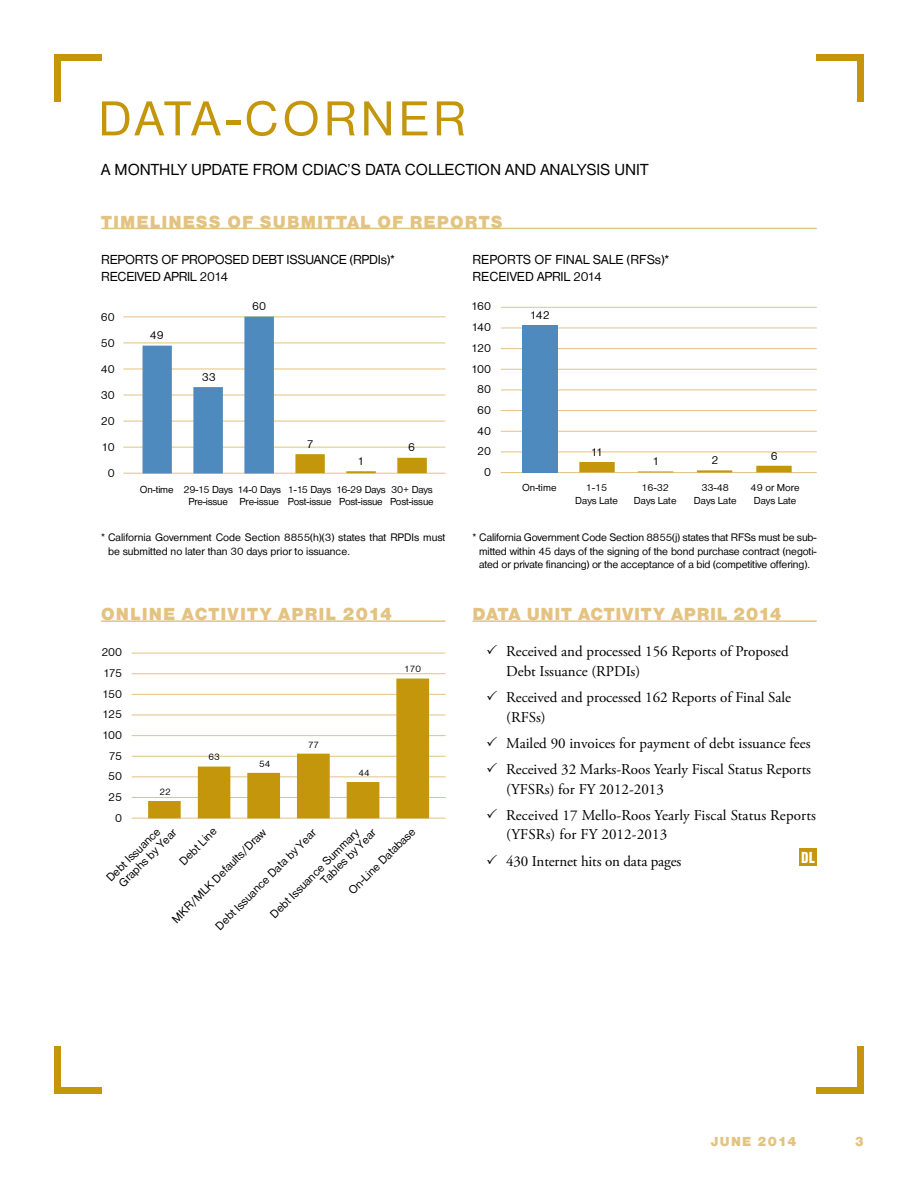
<style>
.page{position:relative;width:918px;height:1188px;background:#fff}
.page>*{position:absolute;margin:0;border:0;box-sizing:border-box;transform-origin:0 0}
.t1{font:51px "Nimbus San D";letter-spacing:.075em;color:#c4960c}
.t2{font:18px "Nimbus San D Blac";letter-spacing:.06em;color:#e2c381}
.t3{font:18px "Nimbus San D Blac";letter-spacing:.04em;color:#e2c381}
.t4{font:16.5px "Nimbus San D";color:#000}
.t5{font:16.5px "Nimbus San D Blac Cond";color:#fff}
.t6{font:15px/26.2px "Adobe Garamond Pro";color:#000}
.t7{font:13.5px/16.2px "Nimbus San D";letter-spacing:-.02em;color:#000}
.t8{font:13.5px/16.2px "Nimbus San D";color:#000}
.t9{font:13.5px "Nimbus San D Blac";letter-spacing:.1em;color:#e2c381}
.t10{font:12px/20.7px "Nimbus San D";color:#000}
.t11{font:11.25px/13.5px "Nimbus San D";color:#000}
.t12{font:10.5px/12.1px "Nimbus San D";letter-spacing:-.01em;color:#000;text-align:center}
.t13{font:9.75px "Nimbus San D";color:#000}
</style>
<div class="page">
<div style="left:858px;top:1046px;width:6px;height:48px;background:#c4960c"></div>
<div style="left:817px;top:1087px;width:47px;height:7px;background:#c4960c"></div>
<div style="left:817px;top:54px;width:47px;height:6px;background:#c4960c"></div>
<div style="left:858px;top:54px;width:6px;height:47px;background:#c4960c"></div>
<div style="left:54px;top:1087px;width:47px;height:7px;background:#c4960c"></div>
<div style="left:54px;top:1046px;width:6px;height:48px;background:#c4960c"></div>
<div style="left:54px;top:54px;width:6px;height:47px;background:#c4960c"></div>
<div style="left:54px;top:54px;width:47px;height:6px;background:#c4960c"></div>
<hr style="left:472px;top:620px;width:345px;height:2px;background:#e2c381">
<hr style="left:101px;top:620px;width:345px;height:2px;background:#e2c381">
<hr style="left:101px;top:228px;width:716px;height:1px;background:#e2c381">
<hr style="left:123px;top:316px;width:323px;height:1px;background:#e2c381">
<hr style="left:123px;top:369px;width:323px;height:1px;background:#e2c381">
<hr style="left:123px;top:421px;width:323px;height:1px;background:#e2c381">
<hr style="left:123px;top:473px;width:323px;height:1px;background:#e2c381">
<hr style="left:123px;top:343px;width:323px;height:1px;background:#e2c381">
<hr style="left:123px;top:395px;width:323px;height:1px;background:#e2c381">
<hr style="left:123px;top:447px;width:323px;height:1px;background:#e2c381">
<svg style="left:143px;top:317px;width:131px;height:157px"></svg>
<svg style="left:295px;top:454px;width:132px;height:19px"></svg>
<hr style="left:501px;top:307px;width:316px;height:1px;background:#e2c381">
<hr style="left:501px;top:348px;width:316px;height:1px;background:#e2c381">
<hr style="left:501px;top:472px;width:316px;height:1px;background:#e2c381">
<hr style="left:501px;top:328px;width:316px;height:1px;background:#e2c381">
<hr style="left:501px;top:410px;width:316px;height:1px;background:#e2c381">
<hr style="left:501px;top:369px;width:316px;height:1px;background:#e2c381">
<hr style="left:501px;top:431px;width:316px;height:1px;background:#e2c381">
<hr style="left:501px;top:390px;width:316px;height:1px;background:#e2c381">
<hr style="left:501px;top:452px;width:316px;height:1px;background:#e2c381">
<svg style="left:579px;top:462px;width:213px;height:10px"></svg>
<div style="left:522px;top:325px;width:36px;height:147px;background:#4f8abe"></div>
<hr style="left:132px;top:653px;width:314px;height:1px;background:#e2c381">
<hr style="left:132px;top:694px;width:314px;height:1px;background:#e2c381">
<hr style="left:132px;top:818px;width:314px;height:1px;background:#e2c381">
<hr style="left:132px;top:673px;width:314px;height:1px;background:#e2c381">
<hr style="left:132px;top:756px;width:314px;height:1px;background:#e2c381">
<hr style="left:132px;top:715px;width:314px;height:1px;background:#e2c381">
<hr style="left:132px;top:776px;width:314px;height:1px;background:#e2c381">
<hr style="left:132px;top:735px;width:314px;height:1px;background:#e2c381">
<hr style="left:132px;top:797px;width:314px;height:1px;background:#e2c381">
<svg style="left:148px;top:679px;width:281px;height:139px"></svg>
<div style="left:799px;top:849px;width:18px;height:17px;background:#c4960c"></div>
<h1 class="t1" style="left:98px;top:90px;width:369px">DATA-CORNER</h1>
<p class="t4" style="left:101px;top:160px;width:549px">A MONTHLY UPDATE FROM CDIAC’S DATA COLLECTION AND ANALYSIS UNIT</p>
<p class="t2" style="left:101px;top:211px;width:403px">TIMELINESS OF SUBMITTAL OF REPORTS</p>
<p class="t7" style="left:101px;top:252px;width:295px">REPORTS OF PROPOSED DEBT ISSUANCE (RPDIs)*<br>RECEIVED APRIL 2014</p>
<p class="t10" style="left:101px;top:306px;width:15px">60</p>
<p class="t10" style="left:101px;top:332px;width:15px">50</p>
<p class="t10" style="left:101px;top:359px;width:15px">40</p>
<p class="t10" style="left:101px;top:385px;width:15px">30</p>
<p class="t10" style="left:101px;top:411px;width:15px">20</p>
<p class="t10" style="left:102px;top:437px;width:15px">10</p>
<p class="t10" style="left:108px;top:463px;width:8px">0</p>
<p class="t10" style="left:150px;top:325px;width:15px">49</p>
<p class="t10" style="left:202px;top:367px;width:15px">33</p>
<p class="t10" style="left:252px;top:296px;width:15px">60</p>
<p class="t10" style="left:307px;top:434px;width:8px">7</p>
<p class="t10" style="left:408px;top:437px;width:8px">6</p>
<p class="t10" style="left:358px;top:451px;width:8px">1</p>
<p class="t12" style="left:140px;top:483px;width:143px">On-time 29-15 Days 14-0 Days<br>Pre-issue</p>
<p class="t12" style="left:288px;top:483px;width:45px;text-align:left">1-15 Days<br>Post-issue</p>
<p class="t12" style="left:336px;top:483px;width:51px;text-align:left">16-29 Days<br>Post-issue</p>
<p class="t12" style="left:390px;top:483px;width:45px;text-align:left">30+ Days<br>Post-issue</p>
<p class="t12" style="left:240px;top:495px;width:41px">Pre-issue</p>
<p class="t8" style="left:472px;top:252px;width:198px">REPORTS OF FINAL SALE (RFSs)*<br>RECEIVED APRIL 2014</p>
<p class="t10" style="left:471px;top:296px;width:22px">160<br>140</p>
<p class="t10" style="left:471px;top:338px;width:21px">120</p>
<p class="t10" style="left:471px;top:358px;width:22px">100</p>
<p class="t10" style="left:477px;top:379px;width:15px">80</p>
<p class="t10" style="left:477px;top:400px;width:15px">60</p>
<p class="t10" style="left:477px;top:421px;width:15px">40<br>20</p>
<p class="t10" style="left:484px;top:462px;width:8px">0</p>
<p class="t10" style="left:530px;top:305px;width:21px">142</p>
<p class="t10" style="left:591px;top:442px;width:14px">11</p>
<p class="t10" style="left:652px;top:451px;width:8px">1</p>
<p class="t10" style="left:711px;top:450px;width:8px">2</p>
<p class="t10" style="left:771px;top:446px;width:8px">6</p>
<p class="t12" style="left:522px;top:482px;width:36px">On-time</p>
<p class="t12" style="left:575px;top:482px;width:44px;line-height:12.6px">1-15<br>Days Late</p>
<p class="t12" style="left:634px;top:482px;width:44px;line-height:12.6px">16-32<br>Days Late</p>
<p class="t12" style="left:694px;top:482px;width:44px;line-height:12.6px">33-48<br>Days Late</p>
<p class="t12" style="left:751px;top:482px;width:51px;line-height:12.6px">49 or More<br>Days Late</p>
<p class="t11" style="left:108px;top:531px;width:339px;text-indent:-7px">* California Government Code Section 8855(h)(3) states that RPDIs must be submitted no later than 30 days prior to issuance.</p>
<p class="t11" style="left:479px;top:531px;width:339px;text-align:justify;text-indent:-7px">* California Government Code Section 8855(j) states that RFSs must be sub&shy;mitted within 45 days of the signing of the bond purchase contract (negoti&shy;ated or private financing) or the acceptance of a bid (competitive offering).</p>
<p class="t2" style="left:101px;top:604px;width:293px">ONLINE ACTIVITY APRIL 2014</p>
<p class="t10" style="left:101px;top:642px;width:22px">200<br>175</p>
<p class="t10" style="left:102px;top:683px;width:21px">150</p>
<p class="t10" style="left:102px;top:704px;width:21px">125</p>
<p class="t10" style="left:102px;top:725px;width:22px">100</p>
<p class="t10" style="left:109px;top:745px;width:15px">75</p>
<p class="t10" style="left:108px;top:766px;width:15px">50<br>25</p>
<p class="t10" style="left:115px;top:807px;width:8px">0</p>
<p class="t13" style="left:159px;top:786px;width:13px">22</p>
<p class="t13" style="left:208px;top:752px;width:13px">63</p>
<p class="t13" style="left:259px;top:758px;width:13px">54</p>
<p class="t13" style="left:308px;top:739px;width:13px">77</p>
<p class="t13" style="left:359px;top:767px;width:13px">44</p>
<p class="t13" style="left:404px;top:664px;width:18px">170</p>
<p class="t10" style="left:174px;top:856px;width:49px;rotate:-45deg">Debt Line</p>
<p class="t10" style="left:108px;top:872px;width:78px;line-height:12.5px;text-indent:-5px;rotate:-45deg">Debt Issuance<br>Graphs by Year</p>
<p class="t10" style="left:315px;top:875px;width:74px;rotate:-45deg">Tables by Year</p>
<p class="t10" style="left:343px;top:885px;width:91px;rotate:-45deg">On-Line Database</p>
<p class="t10" style="left:167px;top:913px;width:129px;rotate:-45deg">MKR/MLK Defaults/Draw</p>
<p class="t10" style="left:210px;top:921px;width:139px;rotate:-45deg">Debt Issuance Data by Year</p>
<p class="t10" style="left:265px;top:909px;width:122px;rotate:-45deg">Debt Issuance Summary</p>
<p class="t3" style="left:472px;top:604px;width:311px">DATA UNIT ACTIVITY APRIL 2014</p>
<p class="t6" style="left:506px;top:642px;width:284px;line-height:19.5px">Received and processed 156 Reports of Proposed<br>Debt Issuance (RPDIs)</p>
<p class="t6" style="left:506px;top:688px;width:286px;line-height:19.5px">Received and processed 162 Reports of Final Sale (RFSs)</p>
<p class="t6" style="left:506px;top:731px;width:306px">Mailed 90 invoices for payment of debt issuance fees<br>Received 32 Marks-Roos Yearly Fiscal Status Reports</p>
<p class="t6" style="left:506px;top:776px;width:311px">(YFSRs) for FY 2012-2013<br>Received 17 Mello-Roos Yearly Fiscal Status Reports</p>
<p class="t6" style="left:506px;top:822px;width:177px">(YFSRs) for FY 2012-2013<br>430 Internet hits on data pages</p>
<p class="t5" style="left:801px;top:848px;width:15px">DL</p>
<p class="t9" style="left:711px;top:1134px;width:87px">JUNE 2014</p>
<p class="t9" style="left:855px;top:1134px;width:11px">3</p>
</div>
